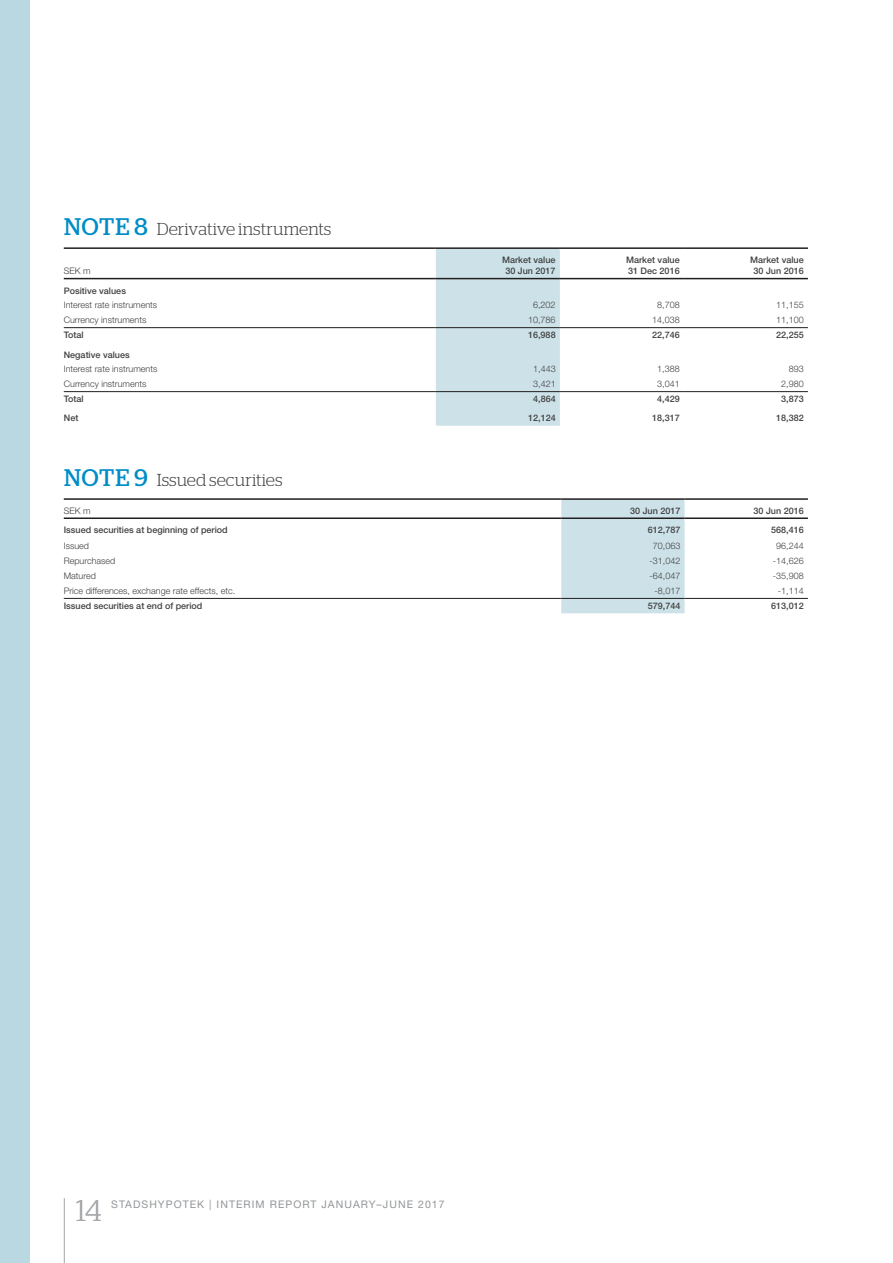
<style>
.page{position:relative;width:893px;height:1263px;background:#fff}
.page>*{position:absolute;margin:0;border:0;box-sizing:border-box;transform-origin:0 0}
.t1{font:300 30px "Stag";color:#a7a9ac}
.t2{font:300 17.25px "Stag";color:#404042}
.t3{font:10.5px "Helvetica Neue LT Pro";letter-spacing:.1em;color:#939598}
.t4{font:300 9px "Helvetica Neue LT Pro";color:#404042}
.t5{font:500 9px/11.2px "Helvetica Neue LT Pro";color:#404042;text-align:center}
.s1{font-weight:400;font-size:24px;color:#008dc7}
</style>
<div class="page">
<hr style="left:64px;top:1198px;width:1px;height:65px;background:#a7a9ac">
<div style="left:0;top:0;width:30px;height:1263px;background:#bad8e1"></div>
<div style="left:436px;top:249px;width:124px;height:177px;background:#cde2e8"></div>
<hr style="left:64px;top:247px;width:372px;height:2px;background:#221e1f">
<hr style="left:436px;top:247px;width:124px;height:2px;background:#221e1f">
<hr style="left:560px;top:247px;width:124px;height:2px;background:#221e1f">
<hr style="left:684px;top:247px;width:124px;height:2px;background:#221e1f">
<hr style="left:64px;top:278px;width:372px;height:1px;background:#221e1f">
<hr style="left:436px;top:278px;width:124px;height:1px;background:#221e1f">
<hr style="left:560px;top:278px;width:124px;height:1px;background:#221e1f">
<hr style="left:684px;top:278px;width:124px;height:1px;background:#221e1f">
<hr style="left:64px;top:327px;width:372px;height:1px;background:#221e1f">
<hr style="left:436px;top:327px;width:124px;height:1px;background:#221e1f">
<hr style="left:560px;top:327px;width:124px;height:1px;background:#221e1f">
<hr style="left:684px;top:327px;width:124px;height:1px;background:#221e1f">
<hr style="left:64px;top:391px;width:372px;height:1px;background:#221e1f">
<hr style="left:436px;top:391px;width:124px;height:1px;background:#221e1f">
<hr style="left:560px;top:391px;width:124px;height:1px;background:#221e1f">
<hr style="left:684px;top:391px;width:124px;height:1px;background:#221e1f">
<div style="left:561px;top:500px;width:124px;height:113px;background:#cde2e8"></div>
<hr style="left:64px;top:498px;width:497px;height:2px;background:#221e1f">
<hr style="left:561px;top:498px;width:124px;height:2px;background:#221e1f">
<hr style="left:685px;top:498px;width:123px;height:2px;background:#221e1f">
<hr style="left:64px;top:517px;width:497px;height:2px;background:#221e1f">
<hr style="left:561px;top:517px;width:124px;height:2px;background:#221e1f">
<hr style="left:685px;top:517px;width:123px;height:2px;background:#221e1f">
<hr style="left:64px;top:598px;width:497px;height:1px;background:#221e1f">
<hr style="left:561px;top:598px;width:124px;height:1px;background:#221e1f">
<hr style="left:685px;top:598px;width:123px;height:1px;background:#221e1f">
<h2 class="t2" style="left:64px;top:219px;width:269px"><span class="s1">NOTE 8</span> Derivative instruments</h2>
<p class="t4" style="left:64px;top:266px;width:28px">SEK m</p>
<p class="t5" style="left:502px;top:254px;width:55px">Market value<br>30 Jun 2017</p>
<p class="t5" style="left:626px;top:254px;width:55px;text-align:left">Market value<br>31 Dec 2016</p>
<p class="t5" style="left:750px;top:254px;width:55px">Market value<br>30 Jun 2016</p>
<p class="t5" style="left:64px;top:285px;width:64px">Positive values</p>
<p class="t4" style="left:64px;top:300px;width:95px">Interest rate instruments</p>
<p class="t4" style="left:533px;top:300px;width:24px">6,202</p>
<p class="t4" style="left:657px;top:300px;width:24px">8,708</p>
<p class="t4" style="left:776px;top:300px;width:29px">11,155</p>
<p class="t4" style="left:64px;top:315px;width:84px">Currency instruments</p>
<p class="t4" style="left:528px;top:315px;width:29px">10,786</p>
<p class="t4" style="left:652px;top:315px;width:29px">14,038</p>
<p class="t4" style="left:776px;top:315px;width:29px">11,100</p>
<p class="t5" style="left:64px;top:329px;width:21px">Total</p>
<p class="t5" style="left:528px;top:329px;width:29px">16,988</p>
<p class="t5" style="left:652px;top:329px;width:29px">22,746</p>
<p class="t5" style="left:776px;top:329px;width:29px">22,255</p>
<p class="t5" style="left:64px;top:349px;width:67px">Negative values</p>
<p class="t4" style="left:64px;top:364px;width:95px">Interest rate instruments</p>
<p class="t4" style="left:533px;top:364px;width:24px">1,443</p>
<p class="t4" style="left:657px;top:364px;width:24px">1,388</p>
<p class="t4" style="left:789px;top:364px;width:17px">893</p>
<p class="t4" style="left:64px;top:379px;width:84px">Currency instruments</p>
<p class="t4" style="left:533px;top:379px;width:24px">3,421</p>
<p class="t4" style="left:657px;top:379px;width:24px">3,041</p>
<p class="t4" style="left:781px;top:379px;width:24px">2,980</p>
<p class="t5" style="left:64px;top:393px;width:21px">Total</p>
<p class="t5" style="left:533px;top:393px;width:24px">4,864</p>
<p class="t5" style="left:657px;top:393px;width:24px">4,429</p>
<p class="t5" style="left:781px;top:393px;width:24px">3,873</p>
<p class="t5" style="left:64px;top:413px;width:16px">Net</p>
<p class="t5" style="left:528px;top:413px;width:29px">12,124</p>
<p class="t5" style="left:652px;top:413px;width:29px">18,317</p>
<p class="t5" style="left:776px;top:413px;width:29px">18,382</p>
<h2 class="t2" style="left:64px;top:470px;width:220px"><span class="s1">NOTE 9</span> Issued securities</h2>
<p class="t4" style="left:64px;top:505px;width:28px">SEK m</p>
<p class="t5" style="left:630px;top:505px;width:52px">30 Jun 2017</p>
<p class="t5" style="left:753px;top:505px;width:52px">30 Jun 2016</p>
<p class="t5" style="left:64px;top:524px;width:165px">Issued securities at beginning of period</p>
<p class="t5" style="left:648px;top:524px;width:34px">612,787</p>
<p class="t5" style="left:771px;top:524px;width:34px">568,416</p>
<p class="t4" style="left:64px;top:541px;width:27px">Issued</p>
<p class="t4" style="left:653px;top:541px;width:29px">70,063</p>
<p class="t4" style="left:776px;top:541px;width:29px">96,244</p>
<p class="t4" style="left:64px;top:556px;width:53px">Repurchased</p>
<p class="t4" style="left:649px;top:556px;width:32px">-31,042</p>
<p class="t4" style="left:773px;top:556px;width:32px">-14,626</p>
<p class="t4" style="left:64px;top:570px;width:34px">Matured</p>
<p class="t4" style="left:649px;top:570px;width:32px">-64,047</p>
<p class="t4" style="left:773px;top:570px;width:32px">-35,908</p>
<p class="t4" style="left:64px;top:585px;width:173px">Price differences, exchange rate effects, etc.</p>
<p class="t4" style="left:654px;top:585px;width:27px">-8,017</p>
<p class="t4" style="left:778px;top:585px;width:27px">-1,114</p>
<p class="t5" style="left:64px;top:600px;width:140px">Issued securities at end of period</p>
<p class="t5" style="left:648px;top:600px;width:34px">579,744</p>
<p class="t5" style="left:771px;top:600px;width:34px">613,012</p>
<h1 class="t1" style="left:76px;top:1193px;width:27px">14</h1>
<p class="t3" style="left:111px;top:1197px;width:335px">STADSHYPOTEK | INTERIM REPORT JANUARY–JUNE 2017</p>
</div>
